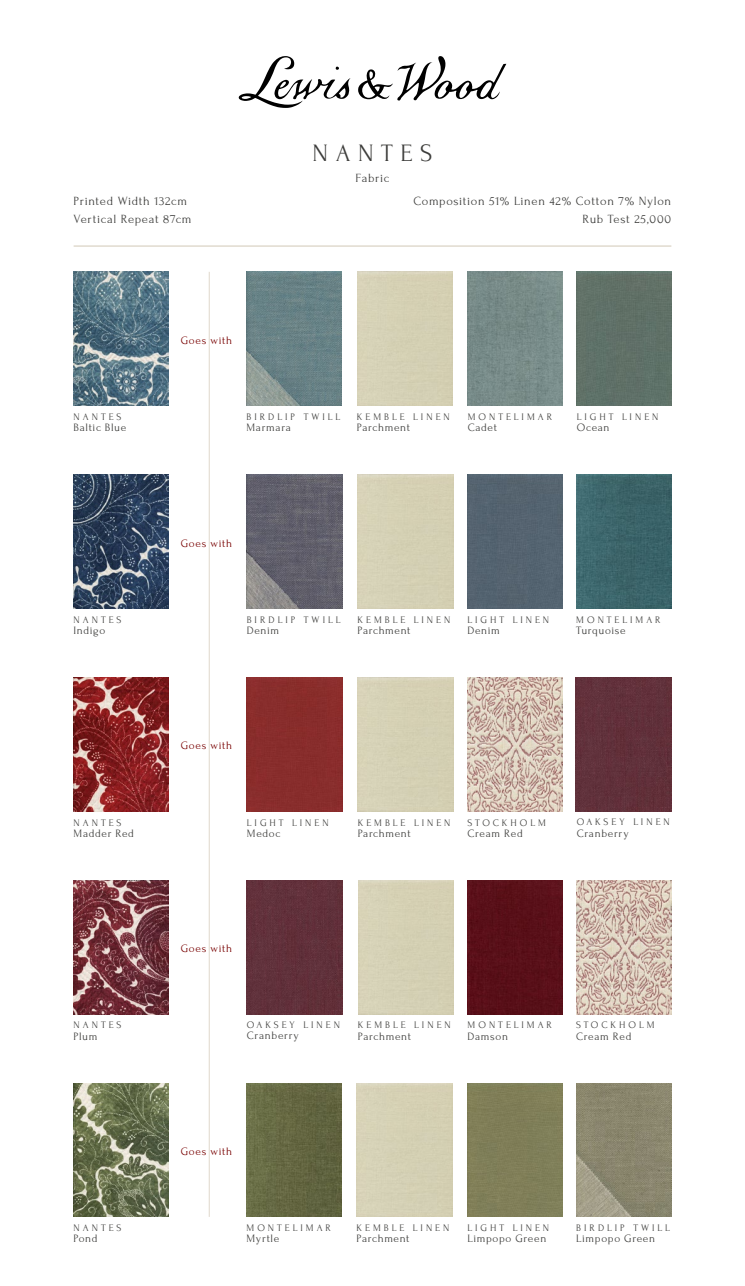
<style>
.page{position:relative;width:745px;height:1286px;background:#fff}
.page>*{position:absolute;margin:0;border:0;box-sizing:border-box;transform-origin:0 0}
.t1{font:25px "Forum";letter-spacing:.3em;color:#3d3d3b}
.t2{font:12.5px/17.5px "Forum";letter-spacing:.05em;color:#3d3d3b;text-align:right}
.t3{font:11.25px "Forum";letter-spacing:.055em;color:#3d3d3b}
.t4{font:11.25px "Forum";letter-spacing:.065em;color:#780000}
.t5{font:10px "Forum";letter-spacing:.3em;color:#3d3d3b}
</style>
<div class="page">
<hr style="left:74px;top:245px;width:597px;height:2px;background:#dbd3c5">
<hr style="left:208px;top:272px;width:2px;height:944px;background:#e6e0d6">
<svg style="left:238px;top:56px;width:112px;height:52px"></svg>
<svg style="left:358px;top:56px;width:148px;height:44px"></svg>
<img style="left:74px;top:272px;width:95px;height:133px">
<img style="left:74px;top:677px;width:95px;height:134px">
<img style="left:467px;top:272px;width:95px;height:133px">
<div style="left:576px;top:272px;width:95px;height:133px;background:#607168"></div>
<img style="left:246px;top:272px;width:95px;height:133px">
<img style="left:74px;top:474px;width:95px;height:134px">
<img style="left:246px;top:474px;width:96px;height:134px">
<div style="left:467px;top:474px;width:95px;height:134px;background:#546370"></div>
<img style="left:576px;top:474px;width:95px;height:134px">
<div style="left:246px;top:677px;width:96px;height:134px;background:#892d2c"></div>
<div style="left:575px;top:677px;width:95px;height:134px;background:#61313b"></div>
<img style="left:467px;top:677px;width:95px;height:134px">
<img style="left:74px;top:880px;width:95px;height:133px">
<div style="left:467px;top:880px;width:95px;height:133px;background:#590f19"></div>
<div style="left:247px;top:880px;width:95px;height:133px;background:#61313b"></div>
<img style="left:576px;top:880px;width:95px;height:133px">
<img style="left:74px;top:1083px;width:95px;height:133px">
<img style="left:576px;top:1083px;width:95px;height:133px">
<div style="left:467px;top:1083px;width:95px;height:133px;background:#807f58"></div>
<img style="left:246px;top:1083px;width:95px;height:133px">
<p class="t2" style="left:74px;top:193px;width:119px;text-align:left">Printed Width 132cm<br>Vertical Repeat 87cm</p>
<h1 class="t1" style="left:312px;top:140px;width:121px">NANTES</h1>
<p class="t2" style="left:413px;top:193px;width:259px">Composition 51% Linen 42% Cotton 7% Nylon<br>Rub Test 25,000</p>
<p class="t2" style="left:355px;top:169px;width:35px">Fabric</p>
<p class="t4" style="left:181px;top:334px;width:53px">Goes with</p>
<p class="t5" style="left:74px;top:411px;width:49px">NANTES</p>
<p class="t3" style="left:74px;top:421px;width:54px">Baltic Blue</p>
<p class="t5" style="left:246px;top:411px;width:95px">BIRDLIP TWILL</p>
<p class="t3" style="left:246px;top:421px;width:46px">Marmara</p>
<p class="t5" style="left:357px;top:411px;width:94px">KEMBLE LINEN</p>
<p class="t3" style="left:357px;top:421px;width:54px">Parchment</p>
<p class="t5" style="left:467px;top:411px;width:86px">MONTELIMAR</p>
<p class="t3" style="left:467px;top:421px;width:31px">Cadet</p>
<p class="t5" style="left:576px;top:411px;width:83px">LIGHT LINEN</p>
<p class="t3" style="left:576px;top:421px;width:34px">Ocean</p>
<p class="t4" style="left:181px;top:537px;width:53px">Goes with</p>
<p class="t5" style="left:74px;top:614px;width:49px">NANTES</p>
<p class="t3" style="left:74px;top:624px;width:33px">Indigo</p>
<p class="t5" style="left:246px;top:614px;width:95px">BIRDLIP TWILL</p>
<p class="t3" style="left:246px;top:624px;width:34px">Denim</p>
<p class="t5" style="left:357px;top:614px;width:94px">KEMBLE LINEN</p>
<p class="t3" style="left:357px;top:624px;width:54px">Parchment</p>
<p class="t5" style="left:467px;top:614px;width:83px">LIGHT LINEN</p>
<p class="t3" style="left:467px;top:624px;width:34px">Denim</p>
<p class="t5" style="left:576px;top:614px;width:86px">MONTELIMAR</p>
<p class="t3" style="left:576px;top:624px;width:51px">Turquoise</p>
<p class="t4" style="left:181px;top:739px;width:53px">Goes with</p>
<p class="t5" style="left:74px;top:816px;width:49px">NANTES</p>
<p class="t3" style="left:74px;top:827px;width:62px">Madder Red</p>
<p class="t5" style="left:247px;top:816px;width:83px">LIGHT LINEN</p>
<p class="t3" style="left:247px;top:827px;width:35px">Medoc</p>
<p class="t5" style="left:357px;top:816px;width:94px">KEMBLE LINEN</p>
<p class="t3" style="left:357px;top:827px;width:54px">Parchment</p>
<p class="t5" style="left:467px;top:816px;width:80px">STOCKHOLM</p>
<p class="t3" style="left:467px;top:827px;width:57px">Cream Red</p>
<p class="t5" style="left:576px;top:816px;width:94px">OAKSEY LINEN</p>
<p class="t3" style="left:576px;top:827px;width:53px">Cranberry</p>
<p class="t4" style="left:181px;top:942px;width:53px">Goes with</p>
<p class="t5" style="left:74px;top:1019px;width:49px">NANTES</p>
<p class="t3" style="left:74px;top:1029px;width:25px">Plum</p>
<p class="t5" style="left:247px;top:1019px;width:94px">OAKSEY LINEN</p>
<p class="t3" style="left:247px;top:1029px;width:53px">Cranberry</p>
<p class="t5" style="left:358px;top:1019px;width:94px">KEMBLE LINEN</p>
<p class="t3" style="left:358px;top:1029px;width:54px">Parchment</p>
<p class="t5" style="left:467px;top:1019px;width:86px">MONTELIMAR</p>
<p class="t3" style="left:467px;top:1029px;width:42px">Damson</p>
<p class="t5" style="left:576px;top:1019px;width:80px">STOCKHOLM</p>
<p class="t3" style="left:576px;top:1029px;width:57px">Cream Red</p>
<p class="t4" style="left:181px;top:1145px;width:53px">Goes with</p>
<p class="t5" style="left:74px;top:1222px;width:49px">NANTES</p>
<p class="t3" style="left:74px;top:1232px;width:26px">Pond</p>
<p class="t5" style="left:246px;top:1222px;width:86px">MONTELIMAR</p>
<p class="t3" style="left:246px;top:1232px;width:34px">Myrtle</p>
<p class="t5" style="left:356px;top:1222px;width:94px">KEMBLE LINEN</p>
<p class="t3" style="left:356px;top:1232px;width:54px">Parchment</p>
<p class="t5" style="left:467px;top:1222px;width:83px">LIGHT LINEN</p>
<p class="t3" style="left:467px;top:1232px;width:80px">Limpopo Green</p>
<p class="t5" style="left:576px;top:1222px;width:95px">BIRDLIP TWILL</p>
<p class="t3" style="left:576px;top:1232px;width:80px">Limpopo Green</p>
</div>
